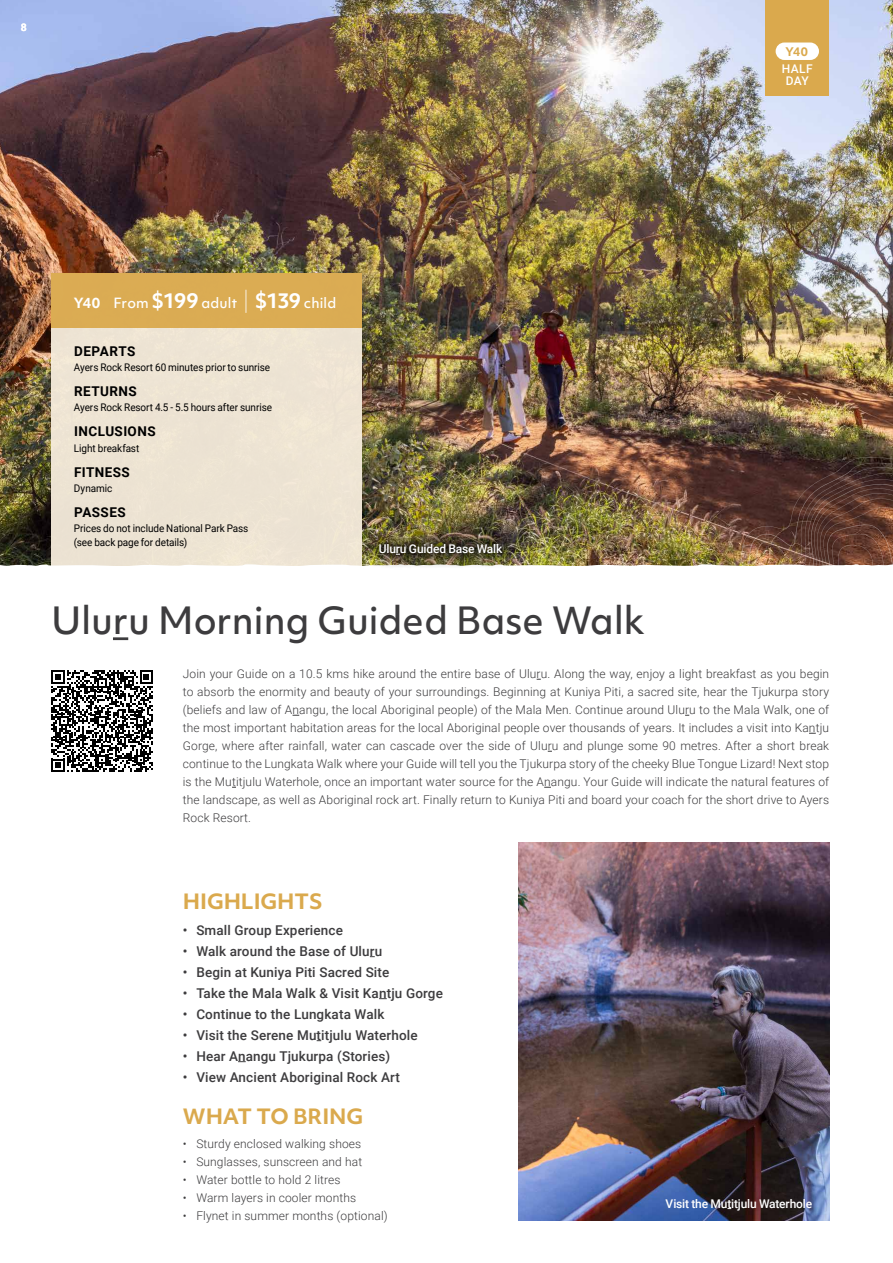
<style>
.page{position:relative;width:893px;height:1263px;background:#fff}
.page>*{position:absolute;margin:0;border:0;box-sizing:border-box;transform-origin:0 0}
.t1{font:500 36px "Objektiv Mk 1";color:#3d3c3e}
.t2{font:700 20.25px "Objektiv Mk 1";color:#daa94d}
.t3{font:500 13.5px "Roboto";letter-spacing:.01em;color:#3d3c3e}
.t4{font:700 13.5px "Roboto";letter-spacing:.03em;color:#000}
.t5{font:500 13.5px "Objektiv Mk 1";letter-spacing:.01em;color:#fff}
.t6{font:300 12px/18px "Roboto";letter-spacing:.01em;color:#3d3c3e;text-align:justify}
.t7{font:500 12px/12px "Roboto";letter-spacing:-.015em;color:#fff;text-align:center}
.t8{font:700 11.4px "Objektiv Mk 1";color:#daa94d}
.t9{font:10.5px/13.5px "Roboto";letter-spacing:-.005em;color:#000;scale:.95 1}
.t10{font:700 10.5px "Roboto";color:#fff}
.s1{font-weight:700}
.s2{font-weight:700;font-size:19.5px}
.s3{font-weight:100;font-size:21px}
</style>
<div class="page">
<img style="left:0;top:0;width:893px;height:457px">
<img style="left:519px;top:842px;width:310px;height:378px">
<div style="left:765px;top:0;width:64px;height:96px;background:#daa94d"></div>
<div style="left:776px;top:43px;width:43px;height:17px;background:#fff;border-radius:9px"></div>
<div style="left:51px;top:328px;width:310px;height:129px;background:#eee4d3"></div>
<div style="left:51px;top:274px;width:310px;height:54px;background:#dbac53"></div>
<img style="left:0;top:457px;width:893px;height:110px">
<hr style="left:113px;top:637px;width:15px;height:3px;background:#3d3c3e">
<svg style="left:51px;top:670px;width:102px;height:102px"></svg>
<p class="t10" style="left:21px;top:20px;width:8px">8</p>
<p class="t8" style="left:785px;top:43px;width:24px">Y40</p>
<p class="t7" style="left:782px;top:62px;width:32px">HALF<br>DAY</p>
<p class="t5" style="left:74px;top:293px;width:264px"><span class="s1">Y40</span> From <span class="s2">$199</span> adult <span class="s3">|</span> <span class="s2">$139</span> child</p>
<p class="t4" style="left:74px;top:341px;width:63px">DEPARTS</p>
<p class="t9" style="left:74px;top:360px;width:208px">Ayers Rock Resort 60 minutes prior to sunrise</p>
<p class="t4" style="left:74px;top:382px;width:64px">RETURNS</p>
<p class="t9" style="left:74px;top:401px;width:210px">Ayers Rock Resort 4.5 - 5.5 hours after sunrise</p>
<p class="t4" style="left:74px;top:422px;width:83px">INCLUSIONS</p>
<p class="t9" style="left:74px;top:441px;width:70px">Light breakfast</p>
<p class="t4" style="left:74px;top:462px;width:57px">FITNESS</p>
<p class="t9" style="left:74px;top:481px;width:42px">Dynamic</p>
<p class="t4" style="left:74px;top:503px;width:53px">PASSES</p>
<p class="t9" style="left:74px;top:522px;width:185px">Prices do not include National Park Pass (see back page for details)</p>
<p class="t7" style="left:379px;top:543px;width:125px">Uluru Guided Base Walk</p>
<h1 class="t1" style="left:51px;top:595px;width:595px">Uluru Morning Guided Base Walk</h1>
<p class="t6" style="left:183px;top:665px;width:648px">Join your Guide on a 10.5 kms hike around the entire base of Uluru. Along the way, enjoy a light breakfast as you begin to absorb the enormity and beauty of your surroundings. Beginning at Kuniya Piti, a sacred site, hear the Tjukurpa story (beliefs and law of Anangu, the local Aboriginal people) of the Mala Men. Continue around Uluru to the Mala Walk, one of the most important habitation areas for the local Aboriginal people over thousands of years. It includes a visit into Kantju Gorge, where after rainfall, water can cascade over the side of Uluru and plunge some 90 metres. After a short break continue to the Lungkata Walk where your Guide will tell you the Tjukurpa story of the cheeky Blue Tongue Lizard! Next stop is the Mutitjulu Waterhole, once an important water source for the Anangu. Your Guide will indicate the natural features of the landscape, as well as Aboriginal rock art. Finally return to Kuniya Piti and board your coach for the short drive to Ayers Rock Resort.</p>
<h2 class="t2" style="left:183px;top:887px;width:141px">HIGHLIGHTS</h2>
<p class="t3" style="left:183px;top:920px;width:162px">• Small Group Experience</p>
<p class="t3" style="left:183px;top:941px;width:201px">• Walk around the Base of Uluru</p>
<p class="t3" style="left:183px;top:962px;width:208px">• Begin at Kuniya Piti Sacred Site</p>
<p class="t3" style="left:183px;top:983px;width:262px">• Take the Mala Walk &amp; Visit Kantju Gorge</p>
<p class="t3" style="left:183px;top:1004px;width:203px">• Continue to the Lungkata Walk</p>
<p class="t3" style="left:183px;top:1025px;width:236px">• Visit the Serene Mutitjulu Waterhole</p>
<p class="t3" style="left:183px;top:1046px;width:209px">• Hear Anangu Tjukurpa (Stories)</p>
<p class="t3" style="left:183px;top:1067px;width:219px">• View Ancient Aboriginal Rock Art</p>
<h2 class="t2" style="left:183px;top:1102px;width:182px">WHAT TO BRING</h2>
<p class="t6" style="left:183px;top:1135px;width:180px">• Sturdy enclosed walking shoes</p>
<p class="t6" style="left:183px;top:1153px;width:181px">• Sunglasses, sunscreen and hat</p>
<p class="t6" style="left:183px;top:1171px;width:159px">• Water bottle to hold 2 litres</p>
<p class="t6" style="left:183px;top:1189px;width:175px">• Warm layers in cooler months</p>
<p class="t6" style="left:183px;top:1207px;width:206px">• Flynet in summer months (optional)</p>
<p class="t7" style="left:666px;top:1197px;width:148px">Visit the Mutitjulu Waterhole</p>
</div>
